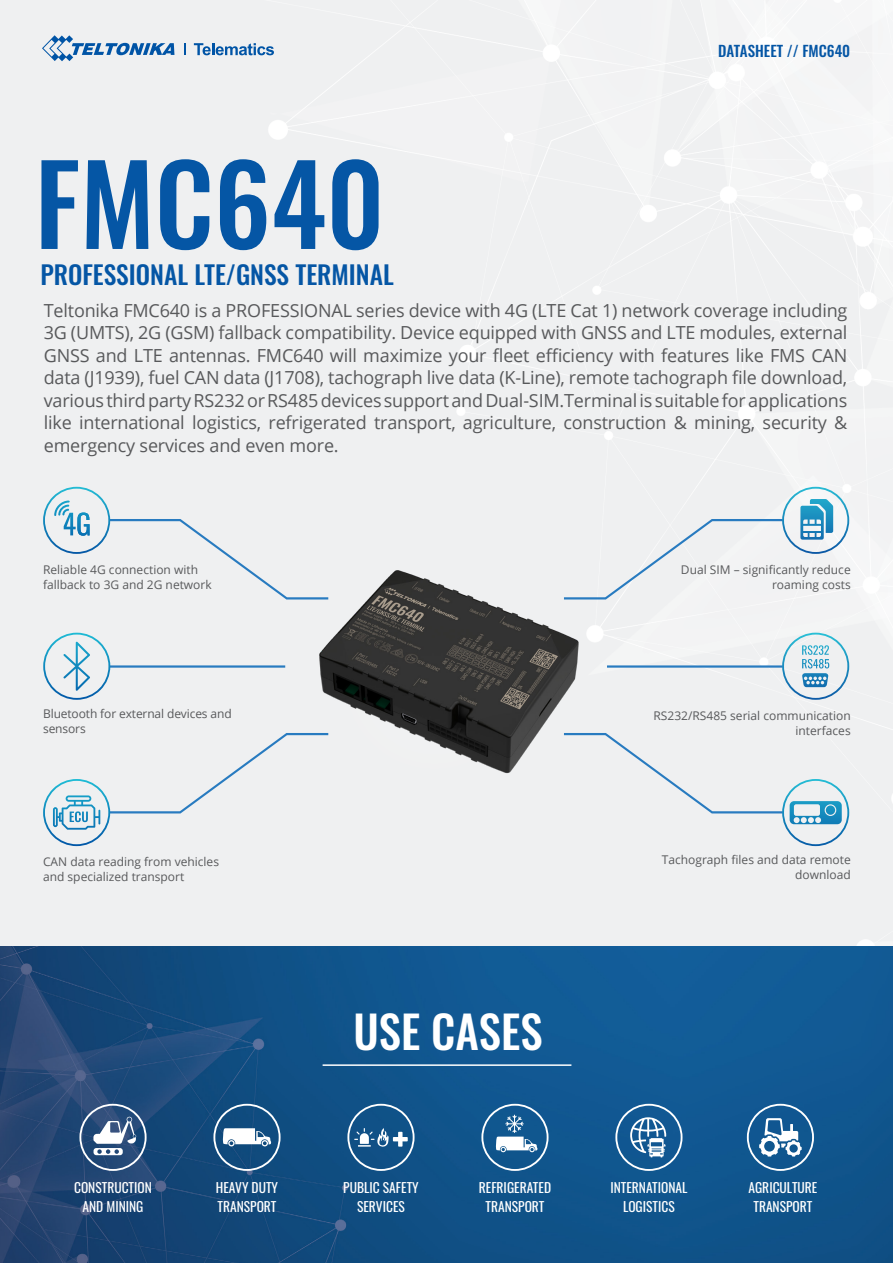
<style>
.page{position:relative;width:893px;height:1263px;background:#fff}
.page>*{position:absolute;margin:0;border:0;box-sizing:border-box;transform-origin:0 0}
.t1{font:500 109.5px "Oswald";color:#0556a5}
.t2{font:500 45px "Oswald";color:#fff}
.t3{font:500 25.5px "Oswald";color:#0556a5}
.t4{font:18px/22.5px "Open Sans";letter-spacing:-.01em;color:#58595b;text-align:justify}
.t5{font:500 15px "Oswald";color:#0556a5}
.t6{font:13.5px/19.5px "Oswald";color:#fff;text-align:center}
.t7{font:12px/15px "Open Sans";color:#58595b}
</style>
<div class="page">
<div style="left:0;top:0;width:893px;height:946px;background:#eff0f1"></div>
<img style="left:0;top:946px;width:893px;height:317px">
<div style="left:220px;top:465px;width:428px;height:428px;background:#eff0f1;border-radius:214px"></div>
<hr style="left:109px;top:665px;width:176px;height:3px;background:#287bc0">
<hr style="left:607px;top:665px;width:176px;height:3px;background:#287bc0">
<img style="left:276px;top:570px;width:347px;height:204px">
<div style="left:562px;top:732px;width:287px;height:114px;background:#eff0f1"></div>
<svg style="left:43px;top:633px;width:67px;height:67px"></svg>
<svg style="left:782px;top:633px;width:67px;height:67px"></svg>
<svg style="left:562px;top:487px;width:287px;height:114px"></svg>
<div style="left:43px;top:732px;width:287px;height:114px;background:#eff0f1"></div>
<div style="left:43px;top:487px;width:287px;height:114px;background:#eff0f1"></div>
<svg style="left:79px;top:1104px;width:68px;height:67px"></svg>
<svg style="left:213px;top:1104px;width:68px;height:67px"></svg>
<svg style="left:481px;top:1104px;width:67px;height:67px;background:#4178a5"></svg>
<svg style="left:747px;top:1104px;width:67px;height:67px"></svg>
<svg style="left:615px;top:1104px;width:67px;height:67px;background:#4179a7"></svg>
<hr style="left:323px;top:1064px;width:248px;height:2px;background:#fff">
<svg style="left:347px;top:1104px;width:68px;height:67px;background:#346b99"></svg>
<svg style="left:184px;top:43px;width:1px;height:12px"></svg>
<svg style="left:42px;top:35px;width:132px;height:26px"></svg>
<svg style="left:194px;top:43px;width:80px;height:12px"></svg>
<h1 class="t1" style="left:35px;top:147px;width:351px">FMC640</h1>
<h3 class="t3" style="left:40px;top:261px;width:355px">PROFESSIONAL LTE/GNSS TERMINAL</h3>
<p class="t5" style="left:718px;top:43px;width:134px">DATASHEET // FMC640</p>
<p class="t4" style="left:44px;top:298px;width:805px">Teltonika FMC640 is a PROFESSIONAL series device with 4G (LTE Cat 1) network coverage including 3G (UMTS), 2G (GSM) fallback compatibility. Device equipped with GNSS and LTE modules, external GNSS and LTE antennas. FMC640 will maximize your fleet efficiency with features like FMS CAN data (J1939), fuel CAN data (J1708), tachograph live data (K-Line), remote tachograph file download, various third party RS232 or RS485 devices support and Dual-SIM.Terminal is suitable for applications like international logistics, refrigerated transport, agriculture, construction &amp; mining, security &amp; emergency services and even more.</p>
<p class="t7" style="left:43px;top:562px;width:170px">Reliable 4G connection with fallback to 3G and 2G network</p>
<p class="t7" style="left:681px;top:562px;width:171px;text-align:right">Dual SIM – significantly reduce roaming costs</p>
<p class="t7" style="left:43px;top:706px;width:190px">Bluetooth for external devices and sensors</p>
<p class="t7" style="left:653px;top:707px;width:199px;text-align:right">RS232/RS485 serial communication interfaces</p>
<p class="t7" style="left:43px;top:854px;width:177px">CAN data reading from vehicles and specialized transport</p>
<p class="t7" style="left:662px;top:852px;width:190px;text-align:right">Tachograph files and data remote download</p>
<h2 class="t2" style="left:353px;top:1008px;width:191px">USE CASES</h2>
<p class="t6" style="left:343px;top:1176px;width:77px">PUBLIC SAFETY<br>SERVICES</p>
<p class="t6" style="left:74px;top:1176px;width:79px">CONSTRUCTION<br>AND MINING</p>
<p class="t6" style="left:216px;top:1176px;width:64px;text-align:left">HEAVY DUTY<br>TRANSPORT</p>
<p class="t6" style="left:479px;top:1176px;width:74px">REFRIGERATED<br>TRANSPORT</p>
<p class="t6" style="left:748px;top:1176px;width:70px">AGRICULTURE<br>TRANSPORT</p>
<p class="t6" style="left:610px;top:1176px;width:79px">INTERNATIONAL<br>LOGISTICS</p>
</div>
